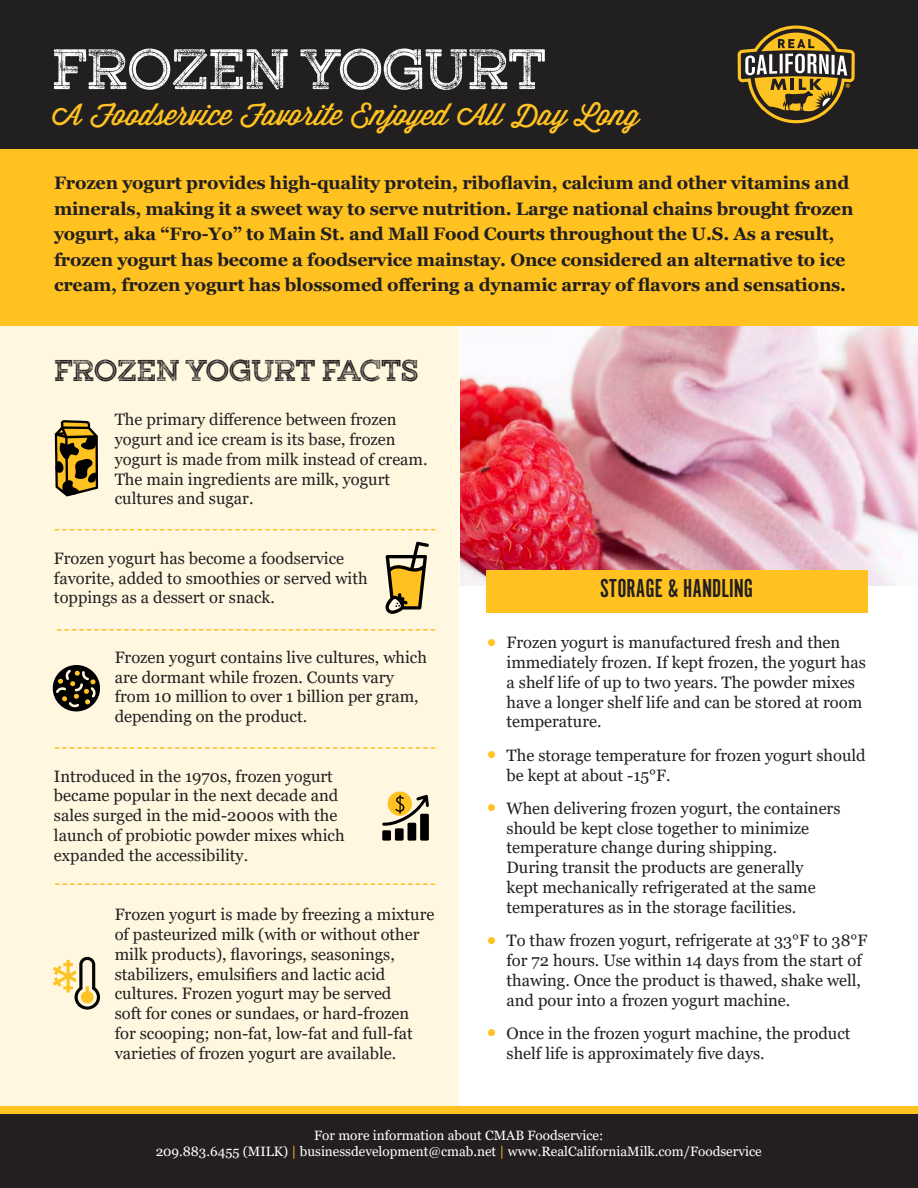
<style>
.page{position:relative;width:918px;height:1188px;background:#fff}
.page>*{position:absolute;margin:0;border:0;box-sizing:border-box;transform-origin:0 0}
.t1{font:51px "Gist Rough Upr Exbold Two Demo";color:#fff}
.t2{font:30px "Wisdom Script";color:#ffc220}
.t3{font:27px "Gist Rough Upr Exbold Two Demo";color:#231f20}
.t4{font:27px "Alternate Gothic FS One";color:#231f20}
.t5{font:700 18px/25.5px "Georgia";letter-spacing:-.01em;color:#231f20}
.t6{font:16.5px/19.8px "Georgia";color:#231f20}
.t7{font:13.5px "Georgia";color:#fff}
.s1{color:#ffc220}
</style>
<div class="page">
<div style="left:0;top:326px;width:459px;height:793px;background:#fff7e0"></div>
<img style="left:460px;top:326px;width:458px;height:259px">
<div style="left:0;top:148px;width:918px;height:178px;background:#ffc220"></div>
<div style="left:0;top:0;width:918px;height:148px;background:#211f1f"></div>
<svg style="left:55px;top:529px;width:380px;height:1px"></svg>
<svg style="left:55px;top:747px;width:380px;height:2px"></svg>
<div style="left:486px;top:570px;width:381px;height:42px;background:#ffc220"></div>
<svg style="left:57px;top:629px;width:378px;height:2px"></svg>
<svg style="left:55px;top:884px;width:380px;height:1px"></svg>
<svg style="left:55px;top:420px;width:43px;height:76px;background:#856a24"></svg>
<svg style="left:385px;top:542px;width:44px;height:72px"></svg>
<div style="left:388px;top:792px;width:23px;height:23px;background:#ffc220;border-radius:50%"></div>
<div style="left:388px;top:791px;width:24px;height:25px;border:2px solid #ffc220;border-radius:50%"></div>
<svg style="left:382px;top:795px;width:47px;height:46px"></svg>
<svg style="left:52px;top:665px;width:48px;height:46px"></svg>
<svg style="left:738px;top:26px;width:117px;height:97px"></svg>
<div style="left:0;top:1114px;width:918px;height:74px;background:#231f20"></div>
<div style="left:0;top:1106px;width:918px;height:8px;background:#ffc220"></div>
<svg style="left:53px;top:957px;width:47px;height:53px"></svg>
<p class="t1" style="left:52px;top:38px;width:495px">FROZEN YOGURT</p>
<p class="t2" style="left:52px;top:92px;width:589px">A Foodservice Favorite Enjoyed All Day Long</p>
<p class="t5" style="left:54px;top:170px;width:801px">Frozen yogurt provides high-quality protein, riboflavin, calcium and other vitamins and minerals, making it a sweet way to serve nutrition. Large national chains brought frozen yogurt, aka “Fro-Yo” to Main St. and Mall Food Courts throughout the U.S. As a result, frozen yogurt has become a foodservice mainstay. Once considered an alternative to ice cream, frozen yogurt has blossomed offering a dynamic array of flavors and sensations.</p>
<p class="t3" style="left:54px;top:354px;width:366px">FROZEN YOGURT FACTS</p>
<p class="t6" style="left:115px;top:410px;width:314px">The primary difference between frozen yogurt and ice cream is its base, frozen yogurt is made from milk instead of cream.<br>The main ingredients are milk, yogurt cultures and sugar.</p>
<p class="t6" style="left:54px;top:549px;width:315px">Frozen yogurt has become a foodservice favorite, added to smoothies or served with toppings as a dessert or snack.</p>
<p class="t6" style="left:115px;top:648px;width:314px">Frozen yogurt contains live cultures, which are dormant while frozen. Counts vary from 10 million to over 1 billion per gram, depending on the product.</p>
<p class="t6" style="left:54px;top:766px;width:292px">Introduced in the 1970s, frozen yogurt became popular in the next decade and sales surged in the mid-2000s with the launch of probiotic powder mixes which expanded the accessibility.</p>
<p class="t6" style="left:115px;top:905px;width:321px">Frozen yogurt is made by freezing a mixture of pasteurized milk (with or without other milk products), flavorings, seasonings, stabilizers, emulsifiers and lactic acid cultures. Frozen yogurt may be served<br>soft for cones or sundaes, or hard-frozen for scooping; non-fat, low-fat and full-fat varieties of frozen yogurt are available.</p>
<p class="t4" style="left:600px;top:574px;width:154px">STORAGE &amp; HANDLING</p>
<p class="t6" style="left:507px;top:633px;width:361px;text-indent:-20px"><span class="s1">●</span> Frozen yogurt is manufactured fresh and then immediately frozen. If kept frozen, the yogurt has a shelf life of up to two years. The powder mixes have a longer shelf life and can be stored at room temperature.</p>
<p class="t6" style="left:507px;top:746px;width:361px;text-indent:-20px"><span class="s1">●</span> The storage temperature for frozen yogurt should be kept at about -15°F.</p>
<p class="t6" style="left:507px;top:799px;width:335px;text-indent:-20px"><span class="s1">●</span> When delivering frozen yogurt, the containers should be kept close together to minimize temperature change during shipping.<br>During transit the products are generally<br>kept mechanically refrigerated at the same temperatures as in the storage facilities.</p>
<p class="t6" style="left:507px;top:931px;width:362px;text-indent:-20px"><span class="s1">●</span> To thaw frozen yogurt, refrigerate at 33°F to 38°F for 72 hours. Use within 14 days from the start of thawing. Once the product is thawed, shake well, and pour into a frozen yogurt machine.</p>
<p class="t6" style="left:507px;top:1024px;width:346px;text-indent:-20px"><span class="s1">●</span> Once in the frozen yogurt machine, the product shelf life is approximately five days.</p>
<p class="t7" style="left:314px;top:1127px;width:291px">For more information about CMAB Foodservice:</p>
<p class="t7" style="left:156px;top:1143px;width:607px">209.883.6455 (MILK) <span class="s1">|</span> businessdevelopment@cmab.net <span class="s1">|</span> www.RealCaliforniaMilk.com/Foodservice</p>
</div>
